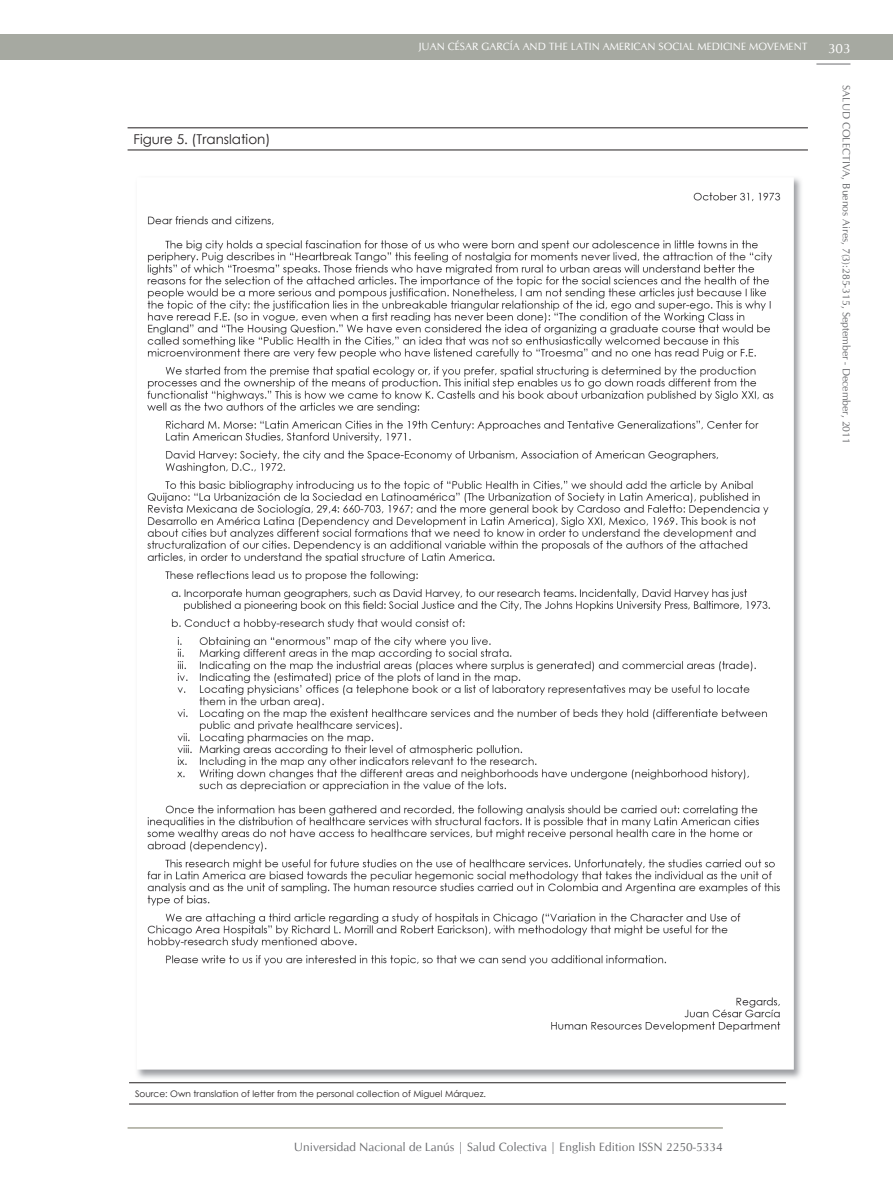
<style>
.page{position:relative;width:893px;height:1191px;background:#fff}
.page>*{position:absolute;margin:0;border:0;box-sizing:border-box;transform-origin:0 0}
.t1{font:13.5px "Century Gothic";color:#231f20}
.t2{font:13.5px "CG Omega";color:#fff}
.t3{font:12px "CG Omega";color:#6c6d70}
.t4{font:10.5px "CG Omega";color:#6c6d70}
.t5{font:10.5px "CG Omega";color:#fff}
.t6{font:9px "Century Gothic";color:#231f20}
</style>
<div class="page">
<div style="left:0;top:34px;width:893px;height:26px;background:#a6a9a1"></div>
<hr style="left:816px;top:64px;width:34px;height:1px;background:#6c6d70">
<hr style="left:128px;top:1127px;width:595px;height:1px;background:#a6a698">
<img style="left:137px;top:177px;width:664px;height:902px">
<hr style="left:129px;top:1082px;width:657px;height:1px;background:#231f20">
<hr style="left:129px;top:1103px;width:657px;height:1px;background:#231f20">
<hr style="left:128px;top:128px;width:680px;height:1px;background:#231f20">
<hr style="left:128px;top:150px;width:680px;height:1px;background:#231f20">
<h1 class="t1" style="left:134px;top:130px;width:138px">Figure 5. (Translation)</h1>
<p class="t5" style="left:419px;top:40px;width:11px">JUAN</p>
<p class="t5" style="left:448px;top:40px;width:84px">CÉSAR GARCÍA AND</p>
<p class="t5" style="left:549px;top:40px;width:8px">THE</p>
<p class="t5" style="left:571px;top:40px;width:12px">LATIN</p>
<p class="t5" style="left:603px;top:40px;width:35px">AME RICAN</p>
<p class="t5" style="left:658px;top:40px;width:7px">SOCIAL</p>
<p class="t5" style="left:697px;top:40px;width:7px">MEDICINE</p>
<p class="t5" style="left:749px;top:40px;width:9px">MOVEMENT</p>
<h1 class="t2" style="left:828px;top:40px;width:24px">303</h1>
<p class="t4" style="left:852px;top:85px;width:360px;rotate:90deg">SALUD COLECTIVA, BUENOS AIRES, 7(3):285-315, SEPTEMBER - DECEMBER, 2011</p>
<p class="t6" style="left:135px;top:1087px;width:352px">Source: Own translation of letter from the personal collection of Miguel Márquez.</p>
<h2 class="t3" style="left:294px;top:1139px;width:430px">UNIVERSIDAD NACIONAL DE LANÚS | SALUD COLECTIVA | ENGLISH EDITION ISSN 2250-5334</h2>
</div>
